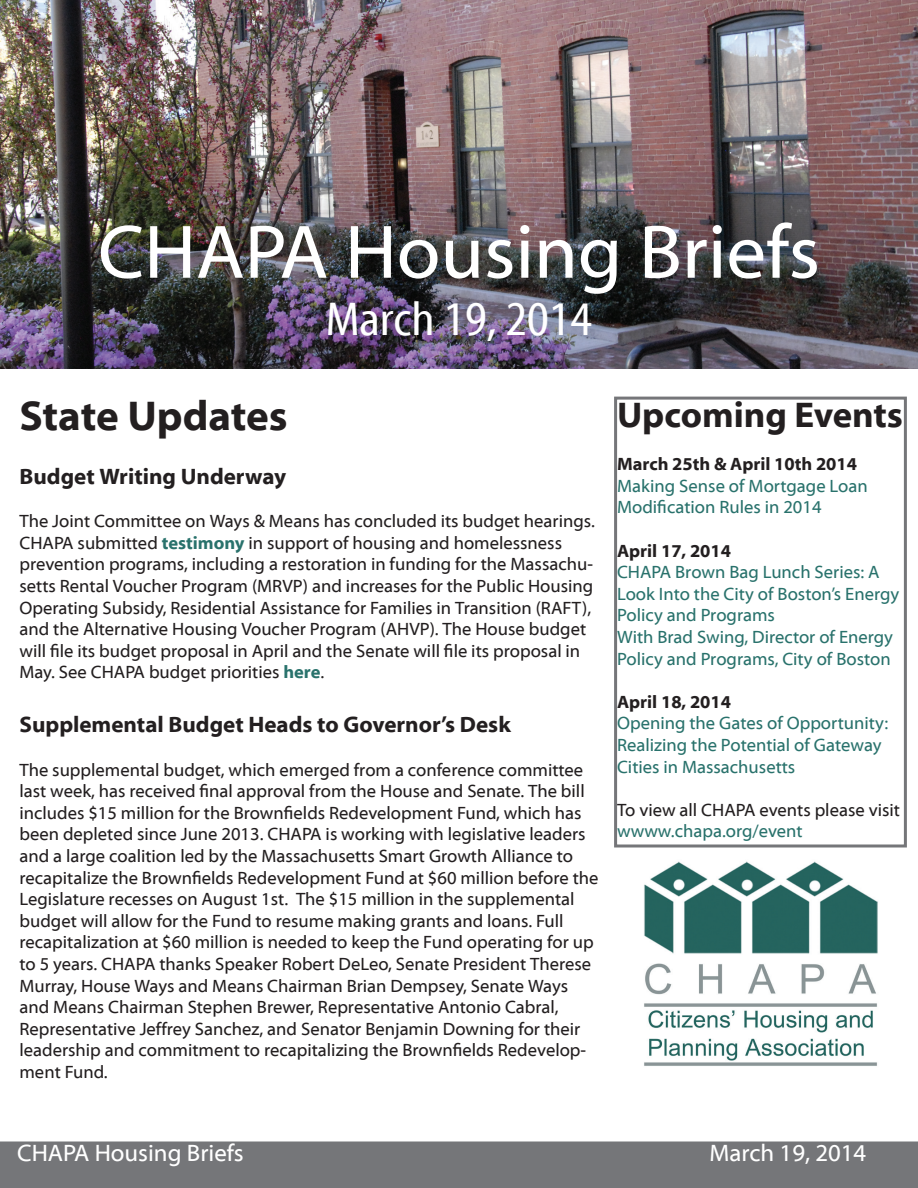
<style>
.page{position:relative;width:918px;height:1188px;background:#fff}
.page>*{position:absolute;margin:0;border:0;box-sizing:border-box;transform-origin:0 0}
.t1{font:76.5px "Myriad Web Pro";color:#fff}
.t2{font:condensed 48px "Myriad Web Pro";color:#fff}
.t3{font:700 42px "Myriad Web Pro";letter-spacing:-.005em;color:#231f20}
.t4{font:700 36px "Myriad Web Pro";color:#231f20}
.t5{font:24px "Myriad Web Pro";color:#fff}
.t6{font:700 22.5px "Myriad Web Pro";color:#231f20}
.t7{font:18px/21.6px "Myriad Web Pro";color:#231f20}
.t8{font:18px/21.6px "Myriad Web Pro";color:#29726c}
.t9{font:700 18px "Myriad Web Pro";color:#231f20}
.s1{font-weight:700;color:#29726c}
</style>
<div class="page">
<img style="left:0;top:0;width:918px;height:369px">
<div style="left:614px;top:397px;width:293px;height:451px;border:3px solid #757679"></div>
<img style="left:644px;top:861px;width:234px;height:205px">
<div style="left:0;top:1142px;width:918px;height:46px;background:#757679"></div>
<h1 class="t1" style="left:98px;top:211px;width:724px">CHAPA Housing Briefs</h1>
<h2 class="t2" style="left:326px;top:294px;width:268px">March 19, 2014</h2>
<h3 class="t3" style="left:20px;top:393px;width:270px">State Updates</h3>
<p class="t6" style="left:20px;top:464px;width:268px">Budget Writing Underway</p>
<p class="t7" style="left:20px;top:511px;width:577px">The Joint Committee on Ways &amp; Means has concluded its budget hearings.<br>CHAPA submitted <span class="s1">testimony</span> in support of housing and homelessness prevention programs, including a restoration in funding for the Massachu&shy;setts Rental Voucher Program (MRVP) and increases for the Public Housing Operating Subsidy, Residential Assistance for Families in Transition (RAFT), and the Alternative Housing Voucher Program (AHVP). The House budget will file its budget proposal in April and the Senate will file its proposal in May. See CHAPA budget priorities <span class="s1">here</span>.</p>
<p class="t6" style="left:20px;top:713px;width:493px">Supplemental Budget Heads to Governor’s Desk</p>
<p class="t7" style="left:20px;top:759px;width:581px">The supplemental budget, which emerged from a conference committee last week, has received final approval from the House and Senate. The bill includes $15 million for the Brownfields Redevelopment Fund, which has been depleted since June 2013. CHAPA is working with legislative leaders and a large coalition led by the Massachusetts Smart Growth Alliance to recapitalize the Brownfields Redevelopment Fund at $60 million before the Legislature recesses on August 1st. The $15 million in the supplemental budget will allow for the Fund to resume making grants and loans. Full recapitalization at $60 million is needed to keep the Fund operating for up to 5 years. CHAPA thanks Speaker Robert DeLeo, Senate President Therese Murray, House Ways and Means Chairman Brian Dempsey, Senate Ways and Means Chairman Stephen Brewer, Representative Antonio Cabral, Representative Jeffrey Sanchez, and Senator Benjamin Downing for their leadership and commitment to recapitalizing the Brownfields Redevelop&shy;ment Fund.</p>
<h3 class="t4" style="left:617px;top:395px;width:287px">Upcoming Events</h3>
<p class="t9" style="left:617px;top:454px;width:242px">March 25th &amp; April 10th 2014</p>
<p class="t8" style="left:617px;top:475px;width:252px">Making Sense of Mortgage Loan<br>Modification Rules in 2014</p>
<p class="t9" style="left:617px;top:541px;width:116px">April 17, 2014</p>
<p class="t8" style="left:617px;top:562px;width:284px">CHAPA Brown Bag Lunch Series: A<br>Look Into the City of Boston’s Energy<br>Policy and Programs<br>With Brad Swing, Director of Energy<br>Policy and Programs, City of Boston</p>
<p class="t9" style="left:617px;top:692px;width:116px">April 18, 2014</p>
<p class="t8" style="left:617px;top:713px;width:273px">Opening the Gates of Opportunity:<br>Realizing the Potential of Gateway<br>Cities in Massachusetts</p>
<p class="t7" style="left:617px;top:799px;width:284px">To view all CHAPA events please visit</p>
<p class="t8" style="left:617px;top:821px;width:187px">wwww.chapa.org/event</p>
<h3 class="t5" style="left:17px;top:1140px;width:228px">CHAPA Housing Briefs</h3>
<h3 class="t5" style="left:709px;top:1140px;width:159px">March 19, 2014</h3>
</div>
